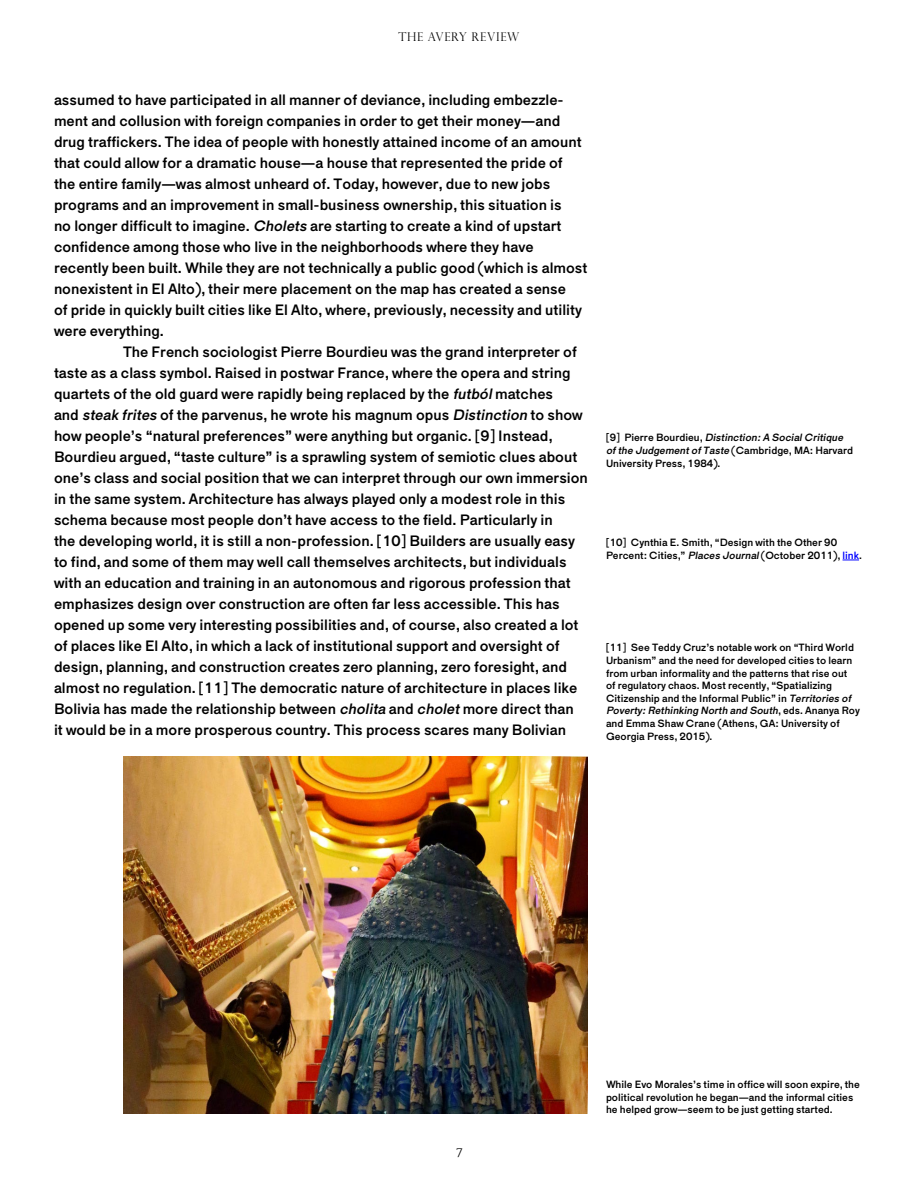
<style>
.page{position:relative;width:918px;height:1188px;background:#fff}
.page>*{position:absolute;margin:0;border:0;box-sizing:border-box;transform-origin:0 0}
.Main_Paragraph{font:15px/21px "Maria Pro";color:#000}
.t1{font:300 12px "Perpetua Titling MT Std";letter-spacing:.06em;color:#000}
.Footnotes{font:10.5px/12.6px "Maria Pro";color:#000}
.Captions{font:10.5px/12.6px "Maria Pro";color:#000}
.s1{font-style:italic}
.s2{color:#00f}
</style>
<div class="page">
<img style="left:123px;top:756px;width:465px;height:357px">
<svg style="left:843px;top:560px;width:16px;height:1px"></svg>
<p class="t1" style="left:399px;top:30px;width:122px">THE AVERY REVIEW</p>
<p class="Main_Paragraph" style="left:54px;top:90px;width:535px">assumed to have participated in all manner of deviance, including embezzle&shy;ment and collusion with foreign companies in order to get their money—and drug traffickers. The idea of people with honestly attained income of an amount that could allow for a dramatic house—a house that represented the pride of the entire family—was almost unheard of. Today, however, due to new jobs programs and an improvement in small-business ownership, this situation is<br>no longer difficult to imagine. <span class="s1">Cholets</span>are starting to create a kind of upstart confidence among those who live in the neighborhoods where they have recently been built. While they are not technically a public good (which is almost nonexistent in El Alto), their mere placement on the map has created a sense<br>of pride in quickly built cities like El Alto, where, previously, necessity and utility were everything.</p>
<p class="Main_Paragraph" style="left:54px;top:342px;width:535px;text-indent:69px">The French sociologist Pierre Bourdieu was the grand interpreter of taste as a class symbol. Raised in postwar France, where the opera and string quartets of the old guard were rapidly being replaced by the <span class="s1">futból</span>matches<br>and <span class="s1">steak frites</span>of the parvenus, he wrote his magnum opus <span class="s1">Distinction</span>to show how people’s “natural preferences” were anything but organic. [9] Instead, Bourdieu argued, “taste culture” is a sprawling system of semiotic clues about one’s class and social position that we can interpret through our own immersion in the same system. Architecture has always played only a modest role in this schema because most people don’t have access to the field. Particularly in<br>the developing world, it is still a non-profession. [10] Builders are usually easy to find, and some of them may well call themselves architects, but individuals with an education and training in an autonomous and rigorous profession that emphasizes design over construction are often far less accessible. This has opened up some very interesting possibilities and, of course, also created a lot of places like El Alto, in which a lack of institutional support and oversight of design, planning, and construction creates zero planning, zero foresight, and almost no regulation. [11] The democratic nature of architecture in places like Bolivia has made the relationship between <span class="s1">cholita</span>and <span class="s1">cholet</span>more direct than<br>it would be in a more prosperous country. This process scares many Bolivian</p>
<p class="Footnotes" style="left:606px;top:431px;width:249px">[ 9 ] P i e r re B o u rd i e u , <span class="s1">Distinction:A SocialCritique ofthe JudgementofTaste</span>(Cambridge, MA: Harvard<br>University Press, 1984).</p>
<p class="Footnotes" style="left:606px;top:536px;width:257px">[10] Cynthia E. Smith, “Design with the Other 90<br>Percent: Cities,” <span class="s1">Places Journal</span>(October 2011), <span class="s2">link</span>.</p>
<p class="Footnotes" style="left:606px;top:641px;width:255px">[11] See Teddy Cruz’s notable work on “Third World Urbanism” and the need for developed cities to learn from urban informality and the patterns that rise out<br>of regulatory chaos. Most recently, “Spatializing Citizenship and the Informal Public” in <span class="s1">Territories of Poverty:Rethinking North and South</span>, e d s . A n a n ya R o y and Emma Shaw Crane (Athens, GA: University of Georgia Press, 2015).</p>
<p class="t1" style="left:456px;top:1146px;width:8px">7</p>
<p class="Captions" style="left:606px;top:1078px;width:255px">While Evo Morales’s time in office will soon expire, the political revolution he began—and the informal cities he helped grow—seem to be just getting started.</p>
</div>
